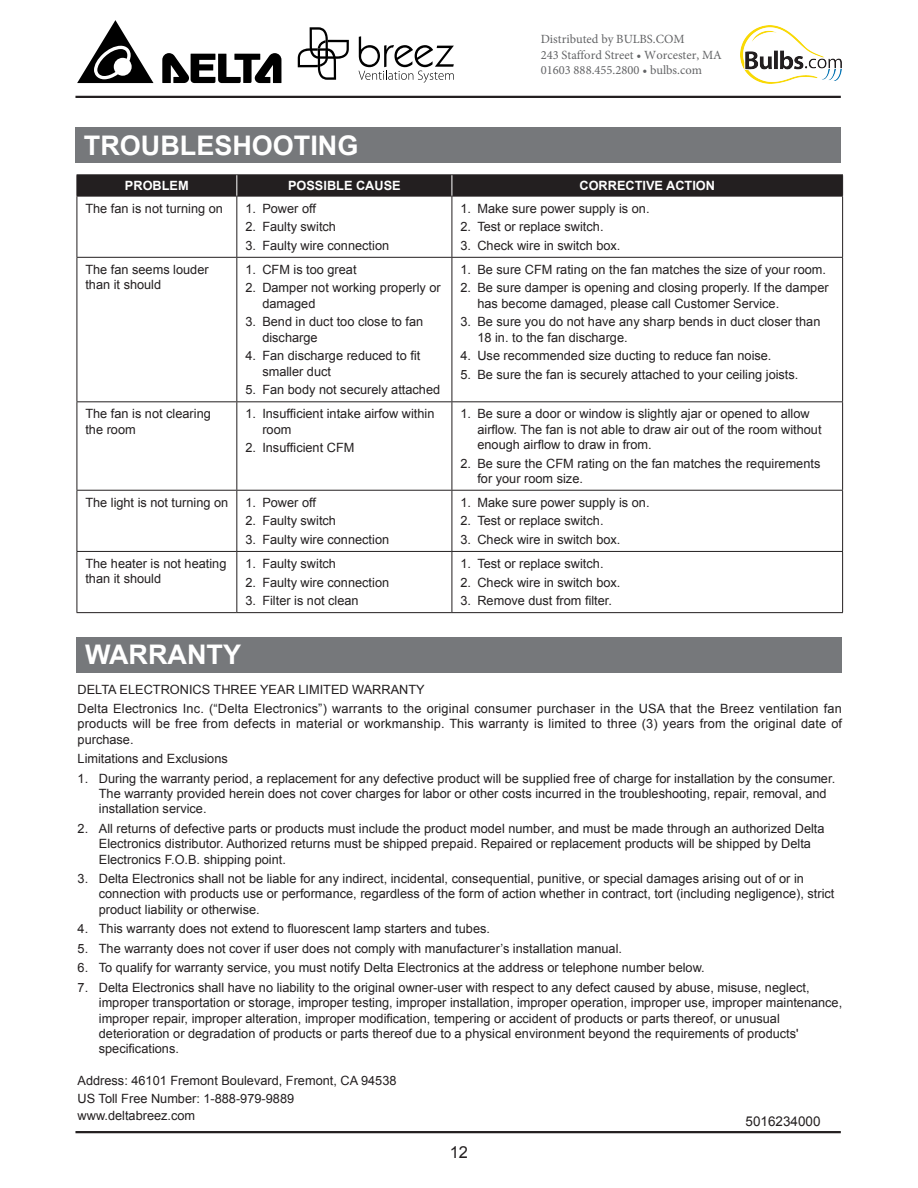
<style>
.page{position:relative;width:918px;height:1188px;background:#fff}
.page>*{position:absolute;margin:0;border:0;box-sizing:border-box;transform-origin:0 0}
.t1{font:700 27px "Arial";color:#fff}
.t2{font:16.5px "Arial";color:#231f20}
.段落樣式1{font:13.5px "Arial";color:#231f20}
.段落樣式1-2{font:12.75px/15.3px "Arial";color:#231f20}
.t3{font:700 12.75px "Arial";color:#fff}
.t4{font:12.6px/15px "Minion Pro";color:#636466}
</style>
<div class="page">
<hr style="left:75px;top:96px;width:766px;height:2px;background:#231f20">
<hr style="left:75px;top:1131px;width:766px;height:2px;background:#231f20">
<div style="left:76px;top:128px;width:765px;height:35px;background:#76787b"></div>
<hr style="left:77px;top:174px;width:160px;height:1px;background:#231f20">
<hr style="left:237px;top:174px;width:215px;height:1px;background:#231f20">
<hr style="left:452px;top:174px;width:391px;height:1px;background:#231f20">
<hr style="left:77px;top:196px;width:160px;height:1px;background:#231f20">
<hr style="left:77px;top:196px;width:1px;height:61px;background:#231f20">
<hr style="left:237px;top:196px;width:215px;height:1px;background:#231f20">
<hr style="left:236px;top:196px;width:1px;height:61px;background:#231f20">
<hr style="left:452px;top:196px;width:391px;height:1px;background:#231f20">
<hr style="left:452px;top:196px;width:1px;height:61px;background:#231f20">
<hr style="left:842px;top:196px;width:1px;height:61px;background:#231f20">
<hr style="left:77px;top:257px;width:160px;height:1px;background:#231f20">
<hr style="left:77px;top:258px;width:1px;height:143px;background:#231f20">
<hr style="left:237px;top:257px;width:215px;height:1px;background:#231f20">
<hr style="left:236px;top:258px;width:1px;height:143px;background:#231f20">
<hr style="left:452px;top:257px;width:391px;height:1px;background:#231f20">
<hr style="left:452px;top:258px;width:1px;height:143px;background:#231f20">
<hr style="left:842px;top:258px;width:1px;height:143px;background:#231f20">
<hr style="left:77px;top:401px;width:160px;height:1px;background:#231f20">
<hr style="left:77px;top:402px;width:1px;height:88px;background:#231f20">
<hr style="left:237px;top:401px;width:215px;height:1px;background:#231f20">
<hr style="left:236px;top:402px;width:1px;height:88px;background:#231f20">
<hr style="left:452px;top:401px;width:391px;height:1px;background:#231f20">
<hr style="left:452px;top:402px;width:1px;height:88px;background:#231f20">
<hr style="left:842px;top:402px;width:1px;height:88px;background:#231f20">
<hr style="left:77px;top:490px;width:160px;height:1px;background:#231f20">
<hr style="left:77px;top:491px;width:1px;height:60px;background:#231f20">
<hr style="left:237px;top:490px;width:215px;height:1px;background:#231f20">
<hr style="left:236px;top:491px;width:1px;height:60px;background:#231f20">
<hr style="left:452px;top:490px;width:391px;height:1px;background:#231f20">
<hr style="left:452px;top:491px;width:1px;height:60px;background:#231f20">
<hr style="left:842px;top:491px;width:1px;height:60px;background:#231f20">
<hr style="left:77px;top:551px;width:160px;height:1px;background:#231f20">
<hr style="left:77px;top:552px;width:1px;height:60px;background:#231f20">
<hr style="left:237px;top:551px;width:215px;height:1px;background:#231f20">
<hr style="left:236px;top:552px;width:1px;height:60px;background:#231f20">
<hr style="left:452px;top:551px;width:391px;height:1px;background:#231f20">
<hr style="left:452px;top:552px;width:1px;height:60px;background:#231f20">
<hr style="left:842px;top:552px;width:1px;height:60px;background:#231f20">
<hr style="left:77px;top:612px;width:160px;height:1px;background:#231f20">
<hr style="left:237px;top:612px;width:215px;height:1px;background:#231f20">
<hr style="left:452px;top:612px;width:391px;height:1px;background:#231f20">
<div style="left:77px;top:175px;width:766px;height:21px;background:#231f20"></div>
<div style="left:77px;top:637px;width:765px;height:36px;background:#76787b"></div>
<svg style="left:162px;top:53px;width:119px;height:30px"></svg>
<svg style="left:77px;top:20px;width:77px;height:63px"></svg>
<svg style="left:298px;top:27px;width:51px;height:53px"></svg>
<svg style="left:359px;top:36px;width:95px;height:47px"></svg>
<img style="left:740px;top:26px;width:102px;height:58px">
<p class="t4" style="left:541px;top:32px;width:183px">Distributed by BULBS.COM<br>243 Stafford Street • Worcester, MA<br>01603 888.455.2800 • bulbs.com</p>
<p class="t1" style="left:84px;top:128px;width:276px">TROUBLESHOOTING</p>
<p class="t3" style="left:125px;top:177px;width:65px">PROBLEM</p>
<p class="t3" style="left:288px;top:177px;width:114px">POSSIBLE CAUSE</p>
<p class="t3" style="left:580px;top:177px;width:137px">CORRECTIVE ACTION</p>
<p class="段落樣式1-2" style="left:85px;top:201px;width:139px">The fan is not turning on</p>
<p class="段落樣式1-2" style="left:245px;top:201px;width:72px">1. Power off</p>
<p class="段落樣式1-2" style="left:245px;top:219px;width:92px">2. Faulty switch</p>
<p class="段落樣式1-2" style="left:245px;top:238px;width:145px">3. Faulty wire connection</p>
<p class="段落樣式1-2" style="left:460px;top:201px;width:191px">1. Make sure power supply is on.</p>
<p class="段落樣式1-2" style="left:460px;top:219px;width:145px">2. Test or replace switch.</p>
<p class="段落樣式1-2" style="left:460px;top:238px;width:162px">3. Check wire in switch box.</p>
<p class="段落樣式1-2" style="left:85px;top:262px;width:125px">The fan seems louder than it should</p>
<p class="段落樣式1-2" style="left:245px;top:262px;width:113px">1. CFM is too great</p>
<p class="段落樣式1-2" style="left:262px;top:280px;width:180px;text-indent:-17px">2. Damper not working properly or damaged</p>
<p class="段落樣式1-2" style="left:262px;top:314px;width:162px;text-indent:-17px">3. Bend in duct too close to fan discharge</p>
<p class="段落樣式1-2" style="left:262px;top:348px;width:160px;text-indent:-17px">4. Fan discharge reduced to fit smaller duct</p>
<p class="段落樣式1-2" style="left:245px;top:382px;width:196px">5. Fan body not securely attached</p>
<p class="段落樣式1-2" style="left:85px;top:406px;width:127px">The fan is not clearing the room</p>
<p class="段落樣式1-2" style="left:262px;top:406px;width:174px;text-indent:-17px">1. Insufficient intake airfow within room</p>
<p class="段落樣式1-2" style="left:245px;top:440px;width:111px">2. Insufficient CFM</p>
<p class="段落樣式1-2" style="left:85px;top:495px;width:144px">The light is not turning on</p>
<p class="段落樣式1-2" style="left:245px;top:495px;width:72px">1. Power off</p>
<p class="段落樣式1-2" style="left:245px;top:513px;width:92px">2. Faulty switch</p>
<p class="段落樣式1-2" style="left:245px;top:532px;width:145px">3. Faulty wire connection</p>
<p class="段落樣式1-2" style="left:85px;top:556px;width:143px">The heater is not heating than it should</p>
<p class="段落樣式1-2" style="left:245px;top:556px;width:92px">1. Faulty switch</p>
<p class="段落樣式1-2" style="left:245px;top:575px;width:145px">2. Faulty wire connection</p>
<p class="段落樣式1-2" style="left:245px;top:593px;width:115px">3. Filter is not clean</p>
<p class="段落樣式1-2" style="left:460px;top:262px;width:367px">1. Be sure CFM rating on the fan matches the size of your room.</p>
<p class="段落樣式1-2" style="left:477px;top:280px;width:353px;text-indent:-17px">2. Be sure damper is opening and closing properly. If the damper has become damaged, please call Customer Service.</p>
<p class="段落樣式1-2" style="left:477px;top:314px;width:345px;text-indent:-17px">3. Be sure you do not have any sharp bends in duct closer than<br>18 in. to the fan discharge.</p>
<p class="段落樣式1-2" style="left:460px;top:348px;width:313px">4. Use recommended size ducting to reduce fan noise.</p>
<p class="段落樣式1-2" style="left:460px;top:367px;width:340px">5. Be sure the fan is securely attached to your ceiling joists.</p>
<p class="段落樣式1-2" style="left:477px;top:406px;width:346px;text-indent:-17px">1. Be sure a door or window is slightly ajar or opened to allow airflow. The fan is not able to draw air out of the room without enough airflow to draw in from.</p>
<p class="段落樣式1-2" style="left:477px;top:456px;width:344px;text-indent:-17px">2. Be sure the CFM rating on the fan matches the requirements for your room size.</p>
<p class="段落樣式1-2" style="left:460px;top:495px;width:191px">1. Make sure power supply is on.</p>
<p class="段落樣式1-2" style="left:460px;top:513px;width:145px">2. Test or replace switch.</p>
<p class="段落樣式1-2" style="left:460px;top:532px;width:162px">3. Check wire in switch box.</p>
<p class="段落樣式1-2" style="left:460px;top:556px;width:145px">1. Test or replace switch.</p>
<p class="段落樣式1-2" style="left:460px;top:575px;width:162px">2. Check wire in switch box.</p>
<p class="段落樣式1-2" style="left:460px;top:593px;width:153px">3. Remove dust from filter.</p>
<p class="t1" style="left:85px;top:637px;width:157px">WARRANTY</p>
<p class="段落樣式1-2" style="left:78px;top:682px;width:349px">DELTA ELECTRONICS THREE YEAR LIMITED WARRANTY</p>
<p class="段落樣式1-2" style="left:78px;top:701px;width:766px;text-align:justify">Delta Electronics Inc. (“Delta Electronics”) warrants to the original consumer purchaser in the USA that the Breez ventilation fan products will be free from defects in material or workmanship. This warranty is limited to three (3) years from the original date of purchase.</p>
<p class="段落樣式1-2" style="left:78px;top:751px;width:152px">Limitations and Exclusions</p>
<p class="段落樣式1-2" style="left:99px;top:771px;width:738px;text-indent:-21px">1. During the warranty period, a replacement for any defective product will be supplied free of charge for installation by the consumer.<br>The warranty provided herein does not cover charges for labor or other costs incurred in the troubleshooting, repair, removal, and installation service.</p>
<p class="段落樣式1-2" style="left:99px;top:821px;width:727px;text-indent:-21px">2. All returns of defective parts or products must include the product model number, and must be made through an authorized Delta<br>Electronics distributor. Authorized returns must be shipped prepaid. Repaired or replacement products will be shipped by Delta<br>Electronics F.O.B. shipping point.</p>
<p class="段落樣式1-2" style="left:99px;top:871px;width:737px;text-indent:-21px">3. Delta Electronics shall not be liable for any indirect, incidental, consequential, punitive, or special damages arising out of or in connection with products use or performance, regardless of the form of action whether in contract, tort (including negligence), strict product liability or otherwise.</p>
<p class="段落樣式1-2" style="left:78px;top:921px;width:414px">4. This warranty does not extend to fluorescent lamp starters and tubes.</p>
<p class="段落樣式1-2" style="left:78px;top:941px;width:546px">5. The warranty does not cover if user does not comply with manufacturer’s installation manual.</p>
<p class="段落樣式1-2" style="left:78px;top:960px;width:629px">6. To qualify for warranty service, you must notify Delta Electronics at the address or telephone number below.</p>
<p class="段落樣式1-2" style="left:99px;top:980px;width:745px;text-indent:-21px">7. Delta Electronics shall have no liability to the original owner-user with respect to any defect caused by abuse, misuse, neglect, improper transportation or storage, improper testing, improper installation, improper operation, improper use, improper maintenance, improper repair, improper alteration, improper modification, tempering or accident of products or parts thereof, or unusual deterioration or degradation of products or parts thereof due to a physical environment beyond the requirements of products' specifications.</p>
<p class="段落樣式1-2" style="left:78px;top:1073px;width:320px">Address: 46101 Fremont Boulevard, Fremont, CA 94538</p>
<p class="段落樣式1-2" style="left:78px;top:1091px;width:218px">US Toll Free Number: 1-888-979-9889</p>
<p class="段落樣式1-2" style="left:78px;top:1108px;width:119px">www.deltabreez.com</p>
<p class="段落樣式1" style="left:746px;top:1112px;width:77px">5016234000</p>
<p class="t2" style="left:450px;top:1141px;width:20px">12</p>
</div>
